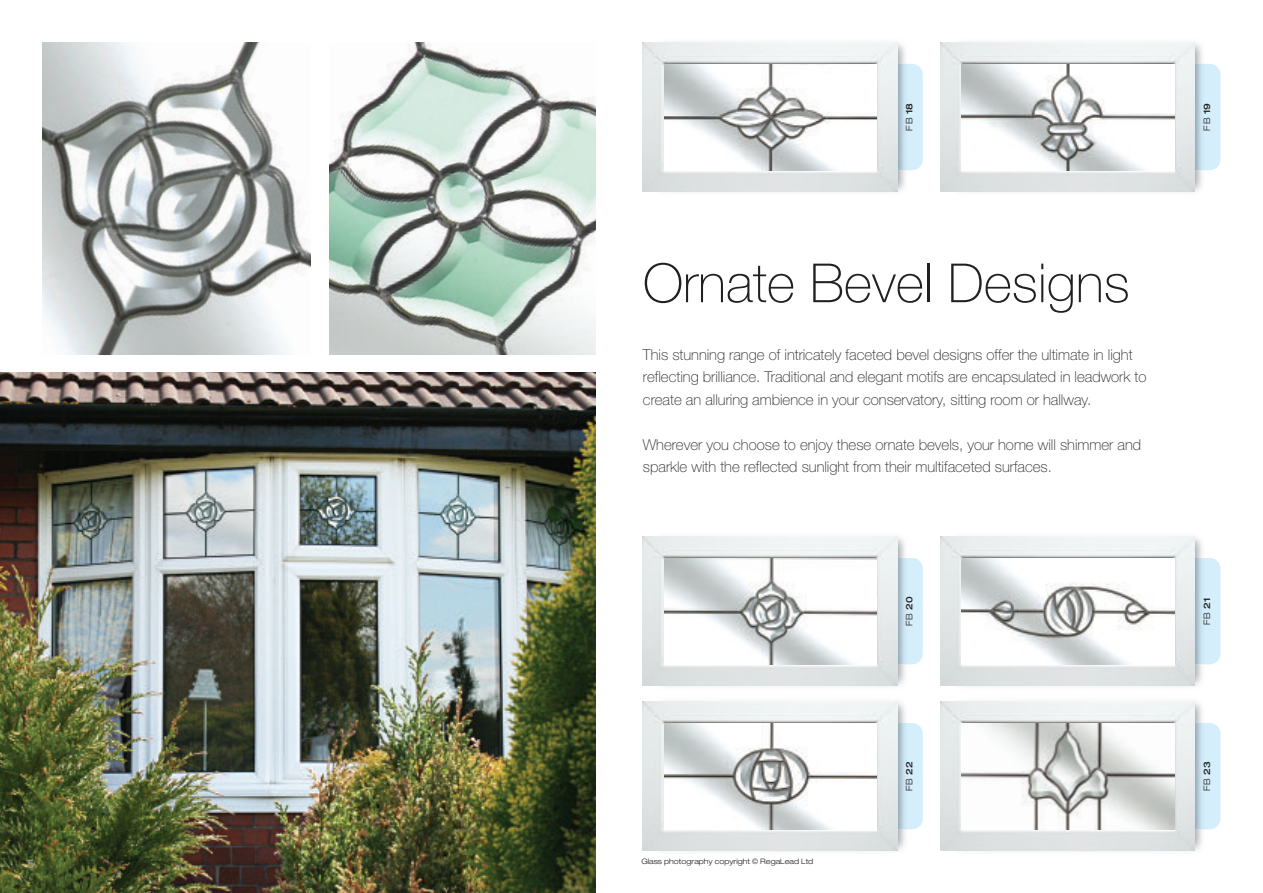
<style>
.page{position:relative;width:1263px;height:893px;background:#fff}
.page>*{position:absolute;margin:0;border:0;box-sizing:border-box;transform-origin:0 0}
.t1{font:100 54px "Helvetica Neue";color:#231f20}
.t2{font:100 15px/22.5px "Helvetica Neue";color:#231f20}
.t3{font:700 condensed 12px "Helvetica Neue";color:#939598}
.t4{font:300 expanded 9px "Helvetica Neue";letter-spacing:.075em;color:#231f20}
.t5{font:300 expanded 7.5px "Helvetica Neue";color:#231f20}
.s1{font-weight:500}
</style>
<div class="page">
<img style="left:0;top:372px;width:595px;height:521px">
<img style="left:43px;top:43px;width:267px;height:311px">
<img style="left:329px;top:43px;width:266px;height:311px">
<div style="left:813px;top:64px;width:110px;height:106px;background:#d4effb;border-radius:11px"></div>
<img style="left:650px;top:42px;width:258px;height:150px">
<img style="left:642px;top:43px;width:255px;height:148px">
<img style="left:664px;top:64px;width:213px;height:106px">
<div style="left:1110px;top:64px;width:110px;height:106px;background:#d4effb;border-radius:11px"></div>
<img style="left:947px;top:42px;width:258px;height:150px">
<img style="left:940px;top:43px;width:255px;height:148px">
<img style="left:962px;top:64px;width:212px;height:106px">
<div style="left:813px;top:723px;width:110px;height:106px;background:#d4effb;border-radius:11px"></div>
<img style="left:650px;top:701px;width:261px;height:150px">
<img style="left:642px;top:702px;width:255px;height:148px">
<img style="left:664px;top:723px;width:213px;height:106px">
<div style="left:1110px;top:723px;width:110px;height:106px;background:#d4effb;border-radius:11px"></div>
<img style="left:947px;top:701px;width:261px;height:150px">
<img style="left:940px;top:702px;width:255px;height:148px">
<img style="left:962px;top:723px;width:212px;height:106px">
<div style="left:813px;top:558px;width:110px;height:106px;background:#d4effb;border-radius:11px"></div>
<img style="left:650px;top:536px;width:261px;height:150px">
<img style="left:642px;top:537px;width:255px;height:148px">
<img style="left:664px;top:558px;width:213px;height:106px">
<div style="left:1110px;top:558px;width:110px;height:106px;background:#d4effb;border-radius:11px"></div>
<img style="left:947px;top:536px;width:261px;height:150px">
<img style="left:940px;top:537px;width:255px;height:148px">
<img style="left:962px;top:558px;width:212px;height:106px">
<p class="t4" style="left:906px;top:131px;width:29px;rotate:-90deg">FB <span class="s1">18</span></p>
<p class="t4" style="left:1203px;top:131px;width:29px;rotate:-90deg">FB <span class="s1">19</span></p>
<h1 class="t1" style="left:643px;top:264px;width:488px">Ornate Bevel Designs</h1>
<p class="t2" style="left:643px;top:345px;width:505px">This stunning range of intricately faceted bevel designs offer the ultimate in light reflecting brilliance. Traditional and elegant motifs are encapsulated in leadwork to create an alluring ambience in your conservatory, sitting room or hallway.</p>
<p class="t2" style="left:643px;top:435px;width:500px">Wherever you choose to enjoy these ornate bevels, your home will shimmer and sparkle with the reflected sunlight from their multifaceted surfaces.</p>
<p class="t4" style="left:906px;top:626px;width:31px;rotate:-90deg">FB <span class="s1">20</span></p>
<p class="t4" style="left:1203px;top:625px;width:29px;rotate:-90deg">FB <span class="s1">21</span></p>
<p class="t3" style="left:28px;top:859px;width:7px">5</p>
<p class="t5" style="left:641px;top:859px;width:173px">Glass photography copyright © RegaLead Ltd</p>
<p class="t4" style="left:906px;top:791px;width:31px;rotate:-90deg">FB <span class="s1">22</span></p>
<p class="t4" style="left:1203px;top:791px;width:31px;rotate:-90deg">FB <span class="s1">23</span></p>
</div>
